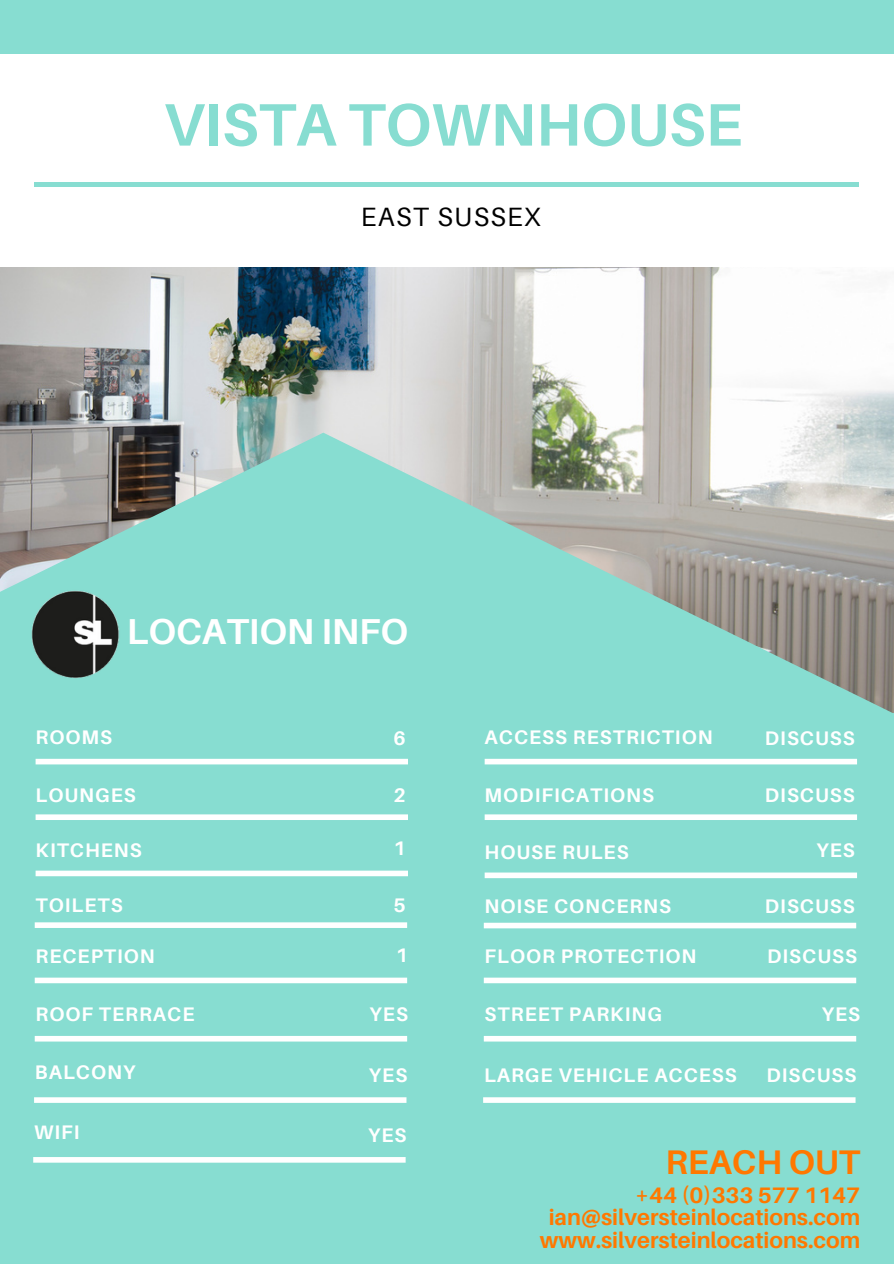
<style>
.page{position:relative;width:894px;height:1264px;background:#fff}
.page>*{position:absolute;margin:0;border:0;box-sizing:border-box;transform-origin:0 0}
.t1{font:700 59.85px "Aileron";color:#87ddd1}
.t2{font:700 36px "Aileron";color:#fff}
.t3{font:700 34.2px "Aileron";color:#ff7800}
.t4{font:26.4px "Aileron";letter-spacing:.05em;color:#000}
.t5{font:700 22.35px "Aileron";color:#ff7800}
.t6{font:700 19.65px "Aileron";letter-spacing:.05em;color:#fff}
</style>
<div class="page">
<img style="left:0;top:267px;width:893px;height:165px">
<div style="left:35px;top:182px;width:823px;height:5px;background:#87ddd1"></div>
<div style="left:0;top:0;width:893px;height:54px;background:#87ddd1"></div>
<div style="left:0;top:714px;width:893px;height:549px;background:#87ddd1"></div>
<svg style="left:0;top:432px;width:893px;height:282px;background:#97c5bc"></svg>
<img style="left:23px;top:579px;width:109px;height:113px">
<div style="left:484px;top:814px;width:372px;height:6px;background:#fff"></div>
<div style="left:484px;top:758px;width:372px;height:6px;background:#fff"></div>
<div style="left:483px;top:977px;width:373px;height:6px;background:#fff"></div>
<div style="left:483px;top:1035px;width:373px;height:6px;background:#fff"></div>
<div style="left:36px;top:814px;width:372px;height:6px;background:#fff"></div>
<div style="left:36px;top:758px;width:372px;height:6px;background:#fff"></div>
<div style="left:36px;top:870px;width:372px;height:6px;background:#fff"></div>
<div style="left:35px;top:922px;width:372px;height:6px;background:#fff"></div>
<div style="left:35px;top:977px;width:372px;height:6px;background:#fff"></div>
<div style="left:35px;top:1035px;width:372px;height:6px;background:#fff"></div>
<div style="left:484px;top:872px;width:372px;height:6px;background:#fff"></div>
<div style="left:483px;top:922px;width:373px;height:6px;background:#fff"></div>
<div style="left:483px;top:1097px;width:372px;height:5px;background:#fff"></div>
<div style="left:34px;top:1097px;width:372px;height:5px;background:#fff"></div>
<div style="left:33px;top:1156px;width:372px;height:6px;background:#fff"></div>
<p class="t1" style="left:163px;top:87px;width:580px">VISTA TOWNHOUSE</p>
<p class="t4" style="left:361px;top:200px;width:181px">EAST SUSSEX</p>
<p class="t2" style="left:127px;top:609px;width:283px">LOCATION INFO</p>
<p class="t6" style="left:36px;top:724px;width:78px">ROOMS</p>
<p class="t6" style="left:393px;top:725px;width:14px">6</p>
<p class="t6" style="left:36px;top:782px;width:102px">LOUNGES</p>
<p class="t6" style="left:393px;top:782px;width:14px">2</p>
<p class="t6" style="left:36px;top:838px;width:108px">KITCHENS</p>
<p class="t6" style="left:393px;top:836px;width:14px">1</p>
<p class="t6" style="left:36px;top:893px;width:89px">TOILETS</p>
<p class="t6" style="left:393px;top:893px;width:14px">5</p>
<p class="t6" style="left:36px;top:943px;width:121px">RECEPTION</p>
<p class="t6" style="left:395px;top:943px;width:14px">1</p>
<p class="t6" style="left:36px;top:1001px;width:160px">ROOF TERRACE</p>
<p class="t6" style="left:369px;top:1001px;width:40px">YES</p>
<p class="t6" style="left:484px;top:724px;width:229px">ACCESS RESTRICTION</p>
<p class="t6" style="left:764px;top:725px;width:91px">DISCUSS</p>
<p class="t6" style="left:484px;top:782px;width:171px">MODIFICATIONS</p>
<p class="t6" style="left:764px;top:782px;width:91px">DISCUSS</p>
<p class="t6" style="left:484px;top:839px;width:145px">HOUSE RULES</p>
<p class="t6" style="left:816px;top:838px;width:40px">YES</p>
<p class="t6" style="left:484px;top:893px;width:188px">NOISE CONCERNS</p>
<p class="t6" style="left:764px;top:893px;width:91px">DISCUSS</p>
<p class="t6" style="left:484px;top:943px;width:213px">FLOOR PROTECTION</p>
<p class="t6" style="left:767px;top:943px;width:91px">DISCUSS</p>
<p class="t6" style="left:484px;top:1001px;width:179px">STREET PARKING</p>
<p class="t6" style="left:821px;top:1001px;width:40px">YES</p>
<p class="t6" style="left:35px;top:1060px;width:102px">BALCONY</p>
<p class="t6" style="left:369px;top:1062px;width:40px">YES</p>
<p class="t6" style="left:484px;top:1063px;width:254px">LARGE VEHICLE ACCESS</p>
<p class="t6" style="left:766px;top:1063px;width:91px">DISCUSS</p>
<p class="t6" style="left:34px;top:1120px;width:47px">WIFI</p>
<p class="t6" style="left:368px;top:1122px;width:40px">YES</p>
<p class="t3" style="left:665px;top:1140px;width:196px">REACH OUT</p>
<p class="t5" style="left:635px;top:1181px;width:226px">+44 (0)333 577 1147</p>
<p class="t5" style="left:548px;top:1203px;width:313px">ian@silversteinlocations.com</p>
<p class="t5" style="left:539px;top:1226px;width:322px">www.silversteinlocations.com</p>
</div>
